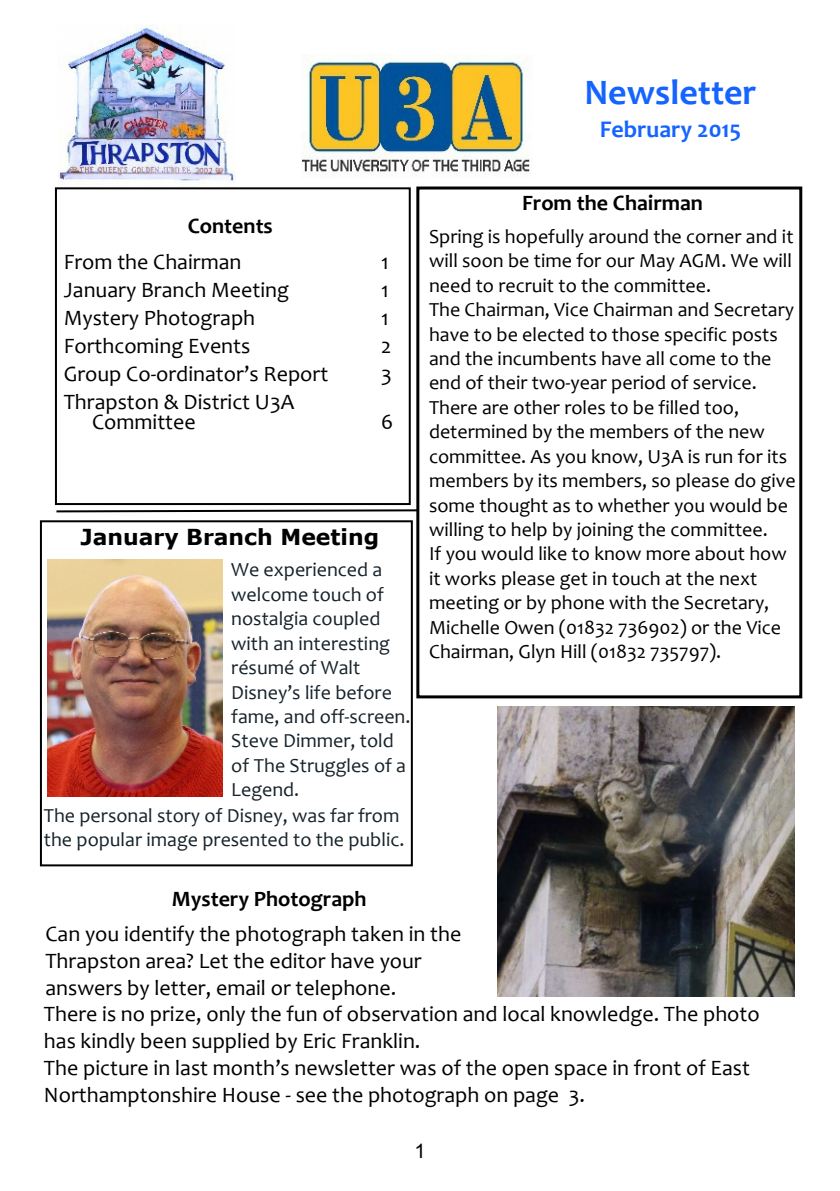
<style>
.page{position:relative;width:840px;height:1191px;background:#fff}
.page>*{position:absolute;margin:0;border:0;box-sizing:border-box;transform-origin:0 0}
.t1{font:700 36px "Candara";color:#1564ff}
.t2{font:700 24px "Candara";color:#1564ff}
.t3{font:22px/26.8px "Candara";color:#000}
.t4{font:700 22px "Candara";color:#000}
.t5{font:700 22px "Verdana";color:#000}
.t6{font:20px/24.4px "Candara";color:#000}
.t7{font:20px/24.4px "Candara";color:#17232b}
.t8{font:20px "Arial";color:#000}
</style>
<div class="page">
<div style="left:40px;top:520px;width:372px;height:346px;border:2px solid #000"></div>
<div style="left:416px;top:186px;width:385px;height:512px;border:3px solid #000"></div>
<div style="left:55px;top:187px;width:355px;height:318px;border:2px solid #000"></div>
<img style="left:58px;top:24px;width:177px;height:163px">
<img style="left:301px;top:54px;width:231px;height:121px">
<svg style="left:56px;top:508px;width:364px;height:5px"></svg>
<img style="left:48px;top:559px;width:174px;height:238px">
<img style="left:497px;top:707px;width:297px;height:289px">
<h1 class="t1" style="left:584px;top:78px;width:173px">Newsletter</h1>
<p class="t2" style="left:599px;top:119px;width:143px">February 2015</p>
<p class="t4" style="left:188px;top:217px;width:87px">Contents</p>
<p class="t3" style="left:64px;top:251px;width:179px">From the Chairman</p>
<p class="t3" style="left:381px;top:251px;width:9px">1</p>
<p class="t3" style="left:64px;top:279px;width:227px">January Branch Meeting</p>
<p class="t3" style="left:381px;top:279px;width:9px">1</p>
<p class="t3" style="left:64px;top:307px;width:193px">Mystery Photograph</p>
<p class="t3" style="left:381px;top:307px;width:9px">1</p>
<p class="t3" style="left:64px;top:335px;width:188px">Forthcoming Events</p>
<p class="t3" style="left:381px;top:335px;width:12px">2</p>
<p class="t3" style="left:64px;top:363px;width:266px">Group Co-ordinator’s Report</p>
<p class="t3" style="left:381px;top:363px;width:12px">3</p>
<p class="t3" style="left:92px;top:394px;width:203px;line-height:20px;text-indent:-28px">Thrapston &amp; District U3A<br>Committee</p>
<p class="t3" style="left:381px;top:411px;width:14px">6</p>
<p class="t5" style="left:80px;top:528px;width:300px">January Branch Meeting</p>
<p class="t7" style="left:231px;top:560px;width:181px">We experienced a welcome touch of nostalgia coupled with an interesting résumé of Walt<br>Disney’s life before fame, and off-screen.<br>Steve Dimmer, told of The Struggles of a<br>Legend.</p>
<p class="t7" style="left:44px;top:805px;width:362px">The personal story of Disney, was far from the popular image presented to the public.</p>
<p class="t4" style="left:522px;top:194px;width:182px">From the Chairman</p>
<p class="t6" style="left:429px;top:226px;width:368px">Spring is hopefully around the corner and it will soon be time for our May AGM. We will need to recruit to the committee.<br>The Chairman, Vice Chairman and Secretary have to be elected to those specific posts and the incumbents have all come to the end of their two-year period of service.<br>There are other roles to be filled too, determined by the members of the new committee. As you know, U3A is run for its members by its members, so please do give some thought as to whether you would be willing to help by joining the committee.<br>If you would like to know more about how it works please get in touch at the next meeting or by phone with the Secretary, Michelle Owen (01832 736902) or the Vice Chairman, Glyn Hill (01832 735797).</p>
<p class="t4" style="left:172px;top:890px;width:196px">Mystery Photograph</p>
<p class="t3" style="left:44px;top:923px;width:717px">Can you identify the photograph taken in the<br>Thrapston area? Let the editor have your<br>answers by letter, email or telephone.<br>There is no prize, only the fun of observation and local knowledge. The photo has kindly been supplied by Eric Franklin.<br>The picture in last month’s newsletter was of the open space in front of East Northamptonshire House - see the photograph on page 3.</p>
<p class="t8" style="left:414px;top:1143px;width:13px">1</p>
</div>
